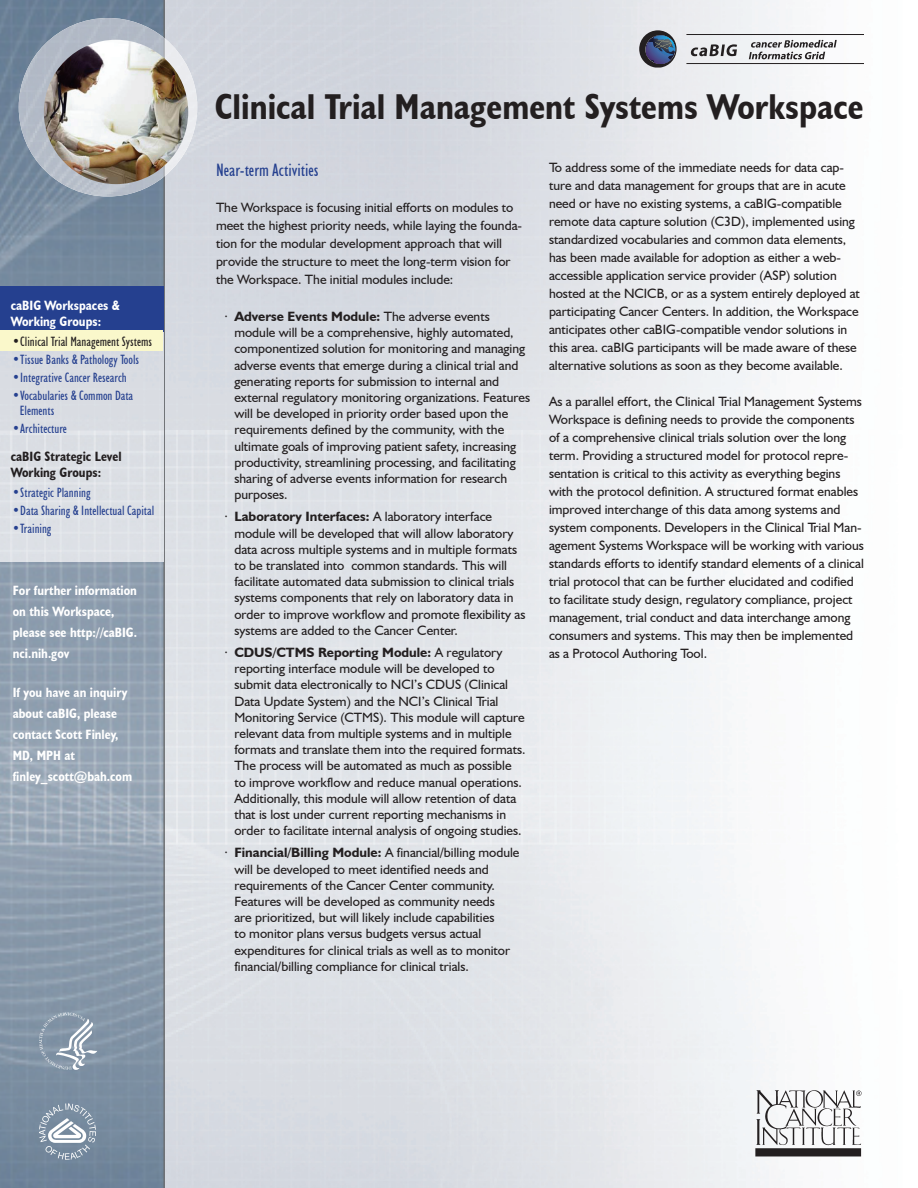
<style>
.page{position:relative;width:918px;height:1188px;background:#fff}
.page>*{position:absolute;margin:0;border:0;box-sizing:border-box;transform-origin:0 0}
.t1{font:700 condensed 36px "Humanist 521 BT";color:#231f20}
.t2{font:condensed 18px "Humanist 521 BT";color:#25408f}
.t3{font:13.5px/16.2px "Humanist 521 BT";color:#231f20}
.t4{font:700 condensed 13.5px/21px "Humanist 521 BT";color:#fff}
.t5{font:condensed 13.5px/15px "Humanist 521 BT";color:#25408f}
.t6{font:700 condensed 13.5px/16.2px "Humanist 521 BT";color:#231f20}
.t7{font:condensed 13.5px "Humanist 521 BT";color:#231f20}
.s1{font-weight:700}
</style>
<div class="page">
<img style="left:0;top:0;width:864px;height:1188px">
<div style="left:0;top:351px;width:163px;height:210px;background:#dbdee4"></div>
<img style="left:752px;top:1088px;width:112px;height:72px">
<svg style="left:639px;top:30px;width:38px;height:38px"></svg>
<svg style="left:691px;top:44px;width:46px;height:12px"></svg>
<svg style="left:749px;top:40px;width:88px;height:19px"></svg>
<hr style="left:686px;top:34px;width:178px;height:1px;background:#231f20">
<hr style="left:686px;top:63px;width:178px;height:1px;background:#231f20">
<img style="left:19px;top:18px;width:144px;height:179px">
<img style="left:165px;top:39px;width:32px;height:137px">
<svg style="left:39px;top:1103px;width:57px;height:57px;background:#95a4b4"></svg>
<svg style="left:39px;top:1012px;width:58px;height:58px;background:#96a5b4"></svg>
<div style="left:0;top:286px;width:164px;height:46px;background:#25408f"></div>
<div style="left:0;top:331px;width:163px;height:20px;background:#faf8cb"></div>
<img style="left:44px;top:40px;width:144px;height:144px">
<p class="t4" style="left:11px;top:297px;width:111px;line-height:16.2px">caBIG Workspaces &amp;<br>Working Groups:</p>
<p class="t7" style="left:12px;top:334px;width:141px">•Clinical Trial Management Systems</p>
<p class="t5" style="left:12px;top:352px;width:128px">•Tissue Banks &amp; Pathology Tools</p>
<p class="t5" style="left:12px;top:370px;width:116px">•Integrative Cancer Research</p>
<p class="t5" style="left:20px;top:388px;width:115px;text-indent:-8px">•Vocabularies &amp; Common Data<br>Elements</p>
<p class="t5" style="left:12px;top:421px;width:56px">•Architecture</p>
<p class="t6" style="left:11px;top:448px;width:112px">caBIG Strategic Level<br>Working Groups:</p>
<p class="t5" style="left:12px;top:485px;width:80px">•Strategic Planning</p>
<p class="t5" style="left:12px;top:503px;width:143px">•Data Sharing &amp; Intellectual Capital</p>
<p class="t5" style="left:12px;top:521px;width:41px">•Training</p>
<p class="t4" style="left:13px;top:580px;width:126px">For further information on this Workspace, please see http://caBIG. nci.nih.gov</p>
<p class="t4" style="left:13px;top:682px;width:121px">If you have an inquiry about caBIG, please contact Scott Finley,<br>MD, MPH at finley_scott@bah.com</p>
<h1 class="t1" style="left:215px;top:85px;width:650px">Clinical Trial Management Systems Workspace</h1>
<h2 class="t2" style="left:216px;top:159px;width:104px">Near-term Activities</h2>
<p class="t3" style="left:216px;top:198px;width:308px;line-height:18px">The Workspace is focusing initial efforts on modules to meet the highest priority needs, while laying the founda&shy;tion for the modular development approach that will provide the structure to meet the long-term vision for the Workspace. The initial modules include:</p>
<p class="t3" style="left:234px;top:308px;width:297px;text-indent:-10px">· <span class="s1">Adverse Events Module:</span> The adverse events module will be a comprehensive, highly automated, componentized solution for monitoring and managing adverse events that emerge during a clinical trial and generating reports for submission to internal and external regulatory monitoring organizations. Features will be developed in priority order based upon the requirements defined by the community, with the ultimate goals of improving patient safety, increasing productivity, streamlining processing, and facilitating sharing of adverse events information for research purposes.</p>
<p class="t3" style="left:234px;top:509px;width:293px;text-indent:-10px">· <span class="s1">Laboratory Interfaces:</span> A laboratory interface module will be developed that will allow laboratory data across multiple systems and in multiple formats to be translated into common standards. This will facilitate automated data submission to clinical trials systems components that rely on laboratory data in order to improve workflow and promote flexibility as systems are added to the Cancer Center.</p>
<p class="t3" style="left:234px;top:644px;width:293px;text-indent:-10px">· <span class="s1">CDUS/CTMS Reporting Module:</span> A regulatory reporting interface module will be developed to submit data electronically to NCI’s CDUS (Clinical Data Update System) and the NCI’s Clinical Trial Monitoring Service (CTMS). This module will capture relevant data from multiple systems and in multiple formats and translate them into the required formats.<br>The process will be automated as much as possible to improve workflow and reduce manual operations.<br>Additionally, this module will allow retention of data that is lost under current reporting mechanisms in order to facilitate internal analysis of ongoing studies.</p>
<p class="t3" style="left:234px;top:845px;width:287px;text-indent:-10px">· <span class="s1">Financial/Billing Module:</span> A financial/billing module will be developed to meet identified needs and requirements of the Cancer Center community.<br>Features will be developed as community needs<br>are prioritized, but will likely include capabilities<br>to monitor plans versus budgets versus actual expenditures for clinical trials as well as to monitor financial/billing compliance for clinical trials.</p>
<p class="t3" style="left:549px;top:159px;width:312px;line-height:18px">To address some of the immediate needs for data cap&shy;ture and data management for groups that are in acute need or have no existing systems, a caBIG-compatible remote data capture solution (C3D), implemented using standardized vocabularies and common data elements, has been made available for adoption as either a web&shy;accessible application service provider (ASP) solution hosted at the NCICB, or as a system entirely deployed at participating Cancer Centers. In addition, the Workspace anticipates other caBIG-compatible vendor solutions in this area. caBIG participants will be made aware of these alternative solutions as soon as they become available.</p>
<p class="t3" style="left:549px;top:393px;width:316px;line-height:18px">As a parallel effort, the Clinical Trial Management Systems Workspace is defining needs to provide the components of a comprehensive clinical trials solution over the long term. Providing a structured model for protocol repre&shy;sentation is critical to this activity as everything begins with the protocol definition. A structured format enables improved interchange of this data among systems and system components. Developers in the Clinical Trial Man&shy;agement Systems Workspace will be working with various standards efforts to identify standard elements of a clinical trial protocol that can be further elucidated and codified to facilitate study design, regulatory compliance, project management, trial conduct and data interchange among consumers and systems. This may then be implemented as a Protocol Authoring Tool.</p>
</div>
